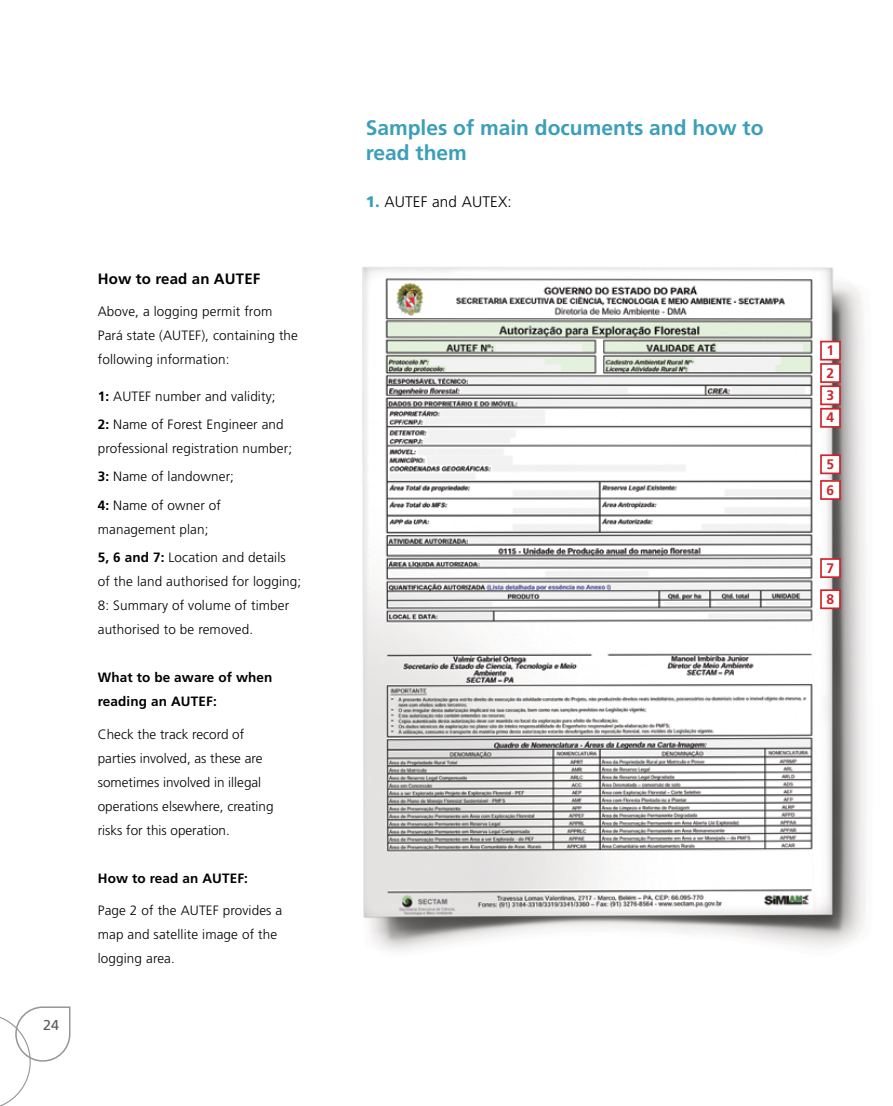
<style>
.page{position:relative;width:893px;height:1106px;background:#fff}
.page>*{position:absolute;margin:0;border:0;box-sizing:border-box;transform-origin:0 0}
.t1{font:700 21px/25.5px "Frutiger";color:#3c9fb8}
.t2{font:300 15.3px "Frutiger";letter-spacing:.01em;color:#000}
.t3{font:700 15px "Frutiger";letter-spacing:.01em;color:#000}
.t4{font:14.25px "Frutiger";color:#58595b}
.t5{font:700 13.8px/22.4px "Frutiger";color:#d2232a;text-align:justify}
.t6{font:300 13.5px/24px "Frutiger";letter-spacing:.01em;color:#000}
.t7{font:700 13.5px/24px "Frutiger";letter-spacing:.01em;color:#000}
.s1{font-weight:700}
.s2{font-weight:900;color:#3c9fb8}
</style>
<div class="page">
<img style="left:362px;top:267px;width:504px;height:685px">
<div style="left:821px;top:341px;width:19px;height:19px;background:#fff"></div>
<div style="left:820px;top:341px;width:21px;height:19px;border:2px solid #d2232a"></div>
<div style="left:821px;top:364px;width:19px;height:18px;background:#fff"></div>
<div style="left:820px;top:363px;width:21px;height:20px;border:2px solid #d2232a"></div>
<div style="left:821px;top:386px;width:19px;height:18px;background:#fff"></div>
<div style="left:820px;top:385px;width:21px;height:20px;border:2px solid #d2232a"></div>
<div style="left:821px;top:409px;width:19px;height:18px;background:#fff"></div>
<div style="left:820px;top:408px;width:21px;height:20px;border:2px solid #d2232a"></div>
<div style="left:821px;top:455px;width:19px;height:18px;background:#fff"></div>
<div style="left:820px;top:454px;width:21px;height:20px;border:2px solid #d2232a"></div>
<div style="left:821px;top:481px;width:19px;height:18px;background:#fff"></div>
<div style="left:820px;top:480px;width:21px;height:20px;border:2px solid #d2232a"></div>
<div style="left:821px;top:559px;width:19px;height:18px;background:#fff"></div>
<div style="left:820px;top:558px;width:21px;height:20px;border:2px solid #d2232a"></div>
<div style="left:821px;top:590px;width:19px;height:18px;background:#fff"></div>
<div style="left:820px;top:589px;width:21px;height:20px;border:2px solid #d2232a"></div>
<svg style="left:0;top:1006px;width:71px;height:100px"></svg>
<p class="t4" style="left:43px;top:1016px;width:17px">24</p>
<p class="t3" style="left:98px;top:269px;width:164px">How to read an AUTEF</p>
<p class="t6" style="left:98px;top:299px;width:202px">Above, a logging permit from<br>Pará state (AUTEF), containing the following information:</p>
<p class="t6" style="left:98px;top:382px;width:187px;line-height:28.2px"><span class="s1">1:</span> AUTEF number and validity;<br><span class="s1">2:</span> Name of Forest Engineer and</p>
<p class="t6" style="left:98px;top:434px;width:196px;line-height:28.2px">professional registration number;<br><span class="s1">3:</span> Name of landowner;<br><span class="s1">4:</span> Name of owner of</p>
<p class="t6" style="left:98px;top:515px;width:189px;line-height:28.2px">management plan;<br><span class="s1">5, 6 and 7:</span> Location and details</p>
<p class="t6" style="left:98px;top:569px;width:205px">of the land authorised for logging;<br>8: Summary of volume of timber authorised to be removed.</p>
<p class="t7" style="left:98px;top:665px;width:176px">What to be aware of when reading an AUTEF:</p>
<p class="t6" style="left:98px;top:722px;width:177px">Check the track record of parties involved, as these are sometimes involved in illegal operations elsewhere, creating risks for this operation.</p>
<p class="t7" style="left:98px;top:866px;width:152px">How to read an AUTEF:</p>
<p class="t6" style="left:98px;top:898px;width:186px">Page 2 of the AUTEF provides a map and satellite image of the logging area.</p>
<h1 class="t1" style="left:366px;top:115px;width:399px">Samples of main documents and how to read them</h1>
<p class="t2" style="left:366px;top:193px;width:148px"><span class="s2">1.</span> AUTEF and AUTEX:</p>
<p class="t5" style="left:827px;top:339px;width:9px">1<br>2<br>3<br>4</p>
<p class="t5" style="left:827px;top:451px;width:9px;line-height:25.7px">5<br>6</p>
<p class="t5" style="left:827px;top:557px;width:9px">7</p>
<p class="t5" style="left:827px;top:588px;width:9px">8</p>
</div>
